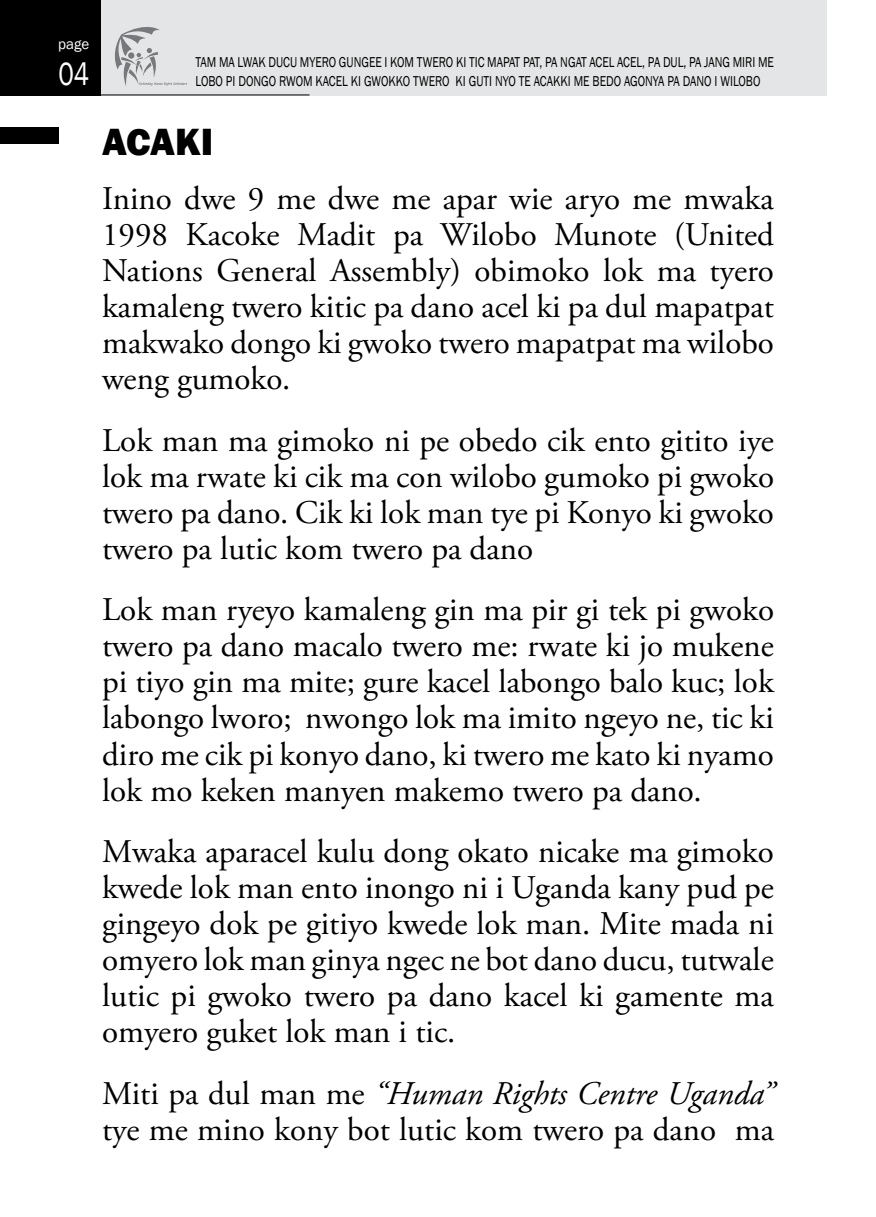
<style>
.page{position:relative;width:876px;height:1217px;background:#fff}
.page>*{position:absolute;margin:0;border:0;box-sizing:border-box;transform-origin:0 0}
.t1{font:800 39px "Franklin Gothic";letter-spacing:-.005em;color:#000}
.t2{font:33px/36px "Adobe Garamond Pro";color:#000;text-align:justify}
.t3{font:33px "Franklin Gothic";color:#fff;scale:.8 1}
.t4{font:15px "Franklin Gothic";color:#fff}
.t5{font:14.7px "Franklin Gothic";color:#000;scale:.8 1}
.s1{font-style:italic}
</style>
<div class="page">
<div style="left:49px;top:0;width:778px;height:95px;background:#e4e5e6"></div>
<hr style="left:0;top:94px;width:309px;height:1px;background:#000">
<div style="left:0;top:128px;width:59px;height:16px;background:#000"></div>
<div style="left:0;top:0;width:100px;height:95px;background:#000"></div>
<svg style="left:115px;top:27px;width:72px;height:59px"></svg>
<p class="t4" style="left:58px;top:34px;width:33px">page</p>
<p class="t3" style="left:58px;top:54px;width:40px">04</p>
<p class="t5" style="left:196px;top:53px;width:724px">TAM MA LWAK DUCU MYERO GUNGEE I KOM TWERO KI TIC MAPAT PAT, PA NGAT ACEL ACEL, PA DUL, PA JANG MIRI ME</p>
<p class="t5" style="left:196px;top:72px;width:708px">LOBO PI DONGO RWOM KACEL KI GWOKKO TWERO KI GUTI NYO TE ACAKKI ME BEDO AGONYA PA DANO I WILOBO</p>
<p class="t1" style="left:102px;top:117px;width:113px">ACAKI</p>
<p class="t2" style="left:102px;top:182px;width:673px">Inino dwe 9 me dwe me apar wie aryo me mwaka 1998 Kacoke Madit pa Wilobo Munote (United Nations General Assembly) obimoko lok ma tyero kamaleng twero kitic pa dano acel ki pa dul mapatpat makwako dongo ki gwoko twero mapatpat ma wilobo weng gumoko.</p>
<p class="t2" style="left:102px;top:423px;width:673px">Lok man ma gimoko ni pe obedo cik ento gitito iye lok ma rwate ki cik ma con wilobo gumoko pi gwoko twero pa dano. Cik ki lok man tye pi Konyo ki gwoko twero pa lutic kom twero pa dano</p>
<p class="t2" style="left:102px;top:593px;width:673px">Lok man ryeyo kamaleng gin ma pir gi tek pi gwoko twero pa dano macalo twero me: rwate ki jo mukene pi tiyo gin ma mite; gure kacel labongo balo kuc; lok labongo lworo; nwongo lok ma imito ngeyo ne, tic ki diro me cik pi konyo dano, ki twero me kato ki nyamo lok mo keken manyen makemo twero pa dano.</p>
<p class="t2" style="left:102px;top:834px;width:673px">Mwaka aparacel kulu dong okato nicake ma gimoko kwede lok man ento inongo ni i Uganda kany pud pe gingeyo dok pe gitiyo kwede lok man. Mite mada ni omyero lok man ginya ngec ne bot dano ducu, tutwale lutic pi gwoko twero pa dano kacel ki gamente ma omyero guket lok man i tic.</p>
<p class="t2" style="left:102px;top:1076px;width:673px">Miti pa dul man me <span class="s1">“Human Rights Centre Uganda” </span>tye me mino kony bot lutic kom twero pa dano ma</p>
</div>
